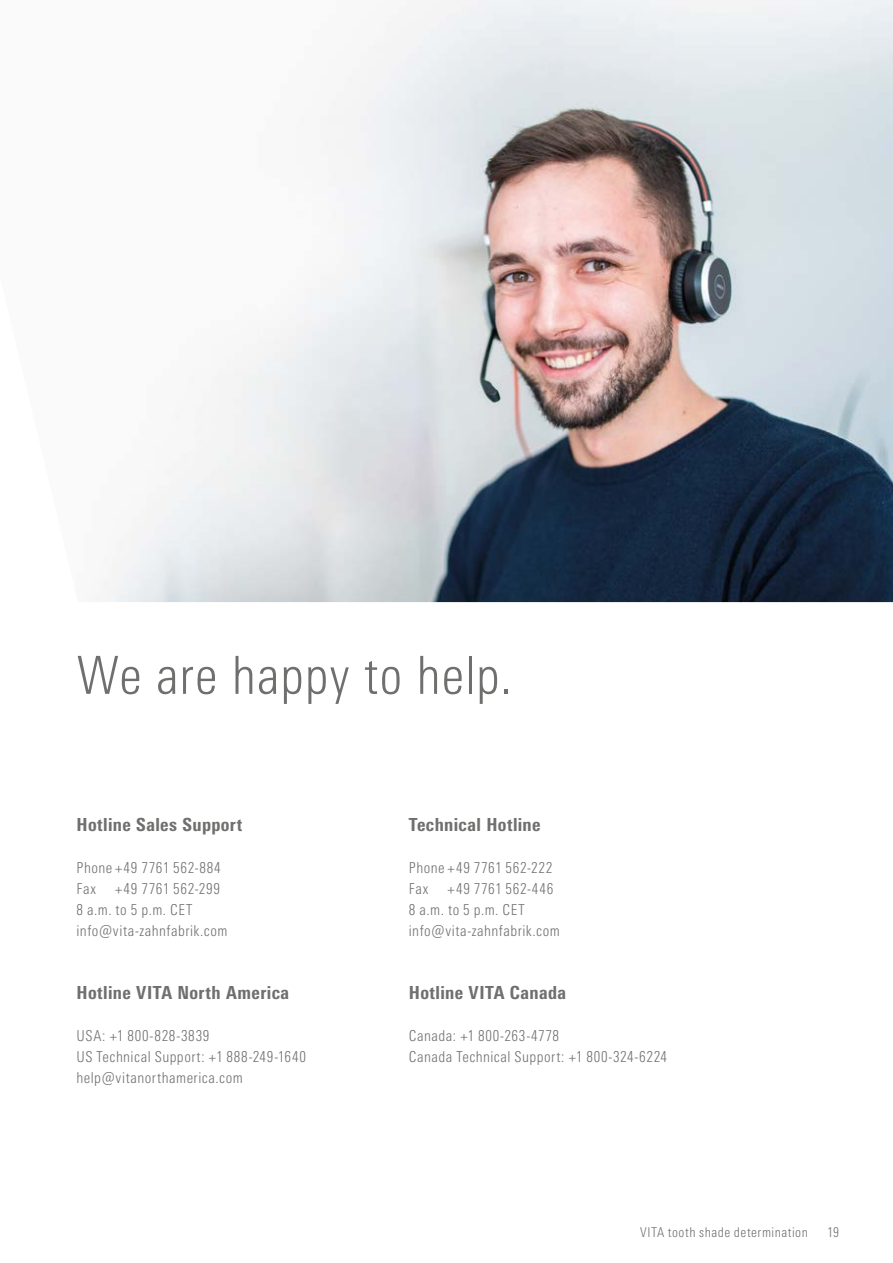
<style>
.page{position:relative;width:893px;height:1263px;background:#fff}
.page>*{position:absolute;margin:0;border:0;box-sizing:border-box;transform-origin:0 0}
.t1{font:300 condensed 52.5px "Univers Next Pro";letter-spacing:.01em;color:#6f6f6e}
.t2{font:800 condensed 18px "Univers Next Pro";letter-spacing:.02em;color:#6f6f6e}
.t3{font:300 condensed 15px/21px "Univers Next Pro";letter-spacing:.04em;color:#6f6f6e}
.t4{font:300 condensed 13.5px "Univers Next Pro";letter-spacing:.035em;color:#6f6f6e}
</style>
<div class="page">
<img style="left:97px;top:0;width:796px;height:602px">
<h1 class="t1" style="left:77px;top:645px;width:437px">We are happy to help.</h1>
<p class="t2" style="left:77px;top:814px;width:167px">Hotline Sales Support</p>
<p class="t3" style="left:77px;top:857px;width:146px">Phone +49 7761 562-884<br>Fax</p>
<p class="t3" style="left:77px;top:878px;width:153px;text-indent:38px">+49 7761 562-299<br>8 a.m. to 5 p.m. CET info@vita-zahnfabrik.com</p>
<p class="t2" style="left:77px;top:982px;width:214px">Hotline VITA North America</p>
<p class="t3" style="left:77px;top:1025px;width:231px">USA: +1 800-828-3839<br>US Technical Support: +1 888-249-1640 help@vitanorthamerica.com</p>
<p class="t2" style="left:409px;top:814px;width:133px">Technical Hotline</p>
<p class="t3" style="left:409px;top:857px;width:145px">Phone +49 7761 562-222<br>Fax</p>
<p class="t3" style="left:409px;top:878px;width:153px;text-indent:38px">+49 7761 562-446<br>8 a.m. to 5 p.m. CET info@vita-zahnfabrik.com</p>
<p class="t2" style="left:409px;top:982px;width:159px">Hotline VITA Canada</p>
<p class="t3" style="left:409px;top:1025px;width:260px">Canada: +1 800-263-4778<br>Canada Technical Support: +1 800-324-6224</p>
<p class="t4" style="left:640px;top:1225px;width:169px">VITA tooth shade determination</p>
<p class="t4" style="left:827px;top:1225px;width:13px">19</p>
</div>
